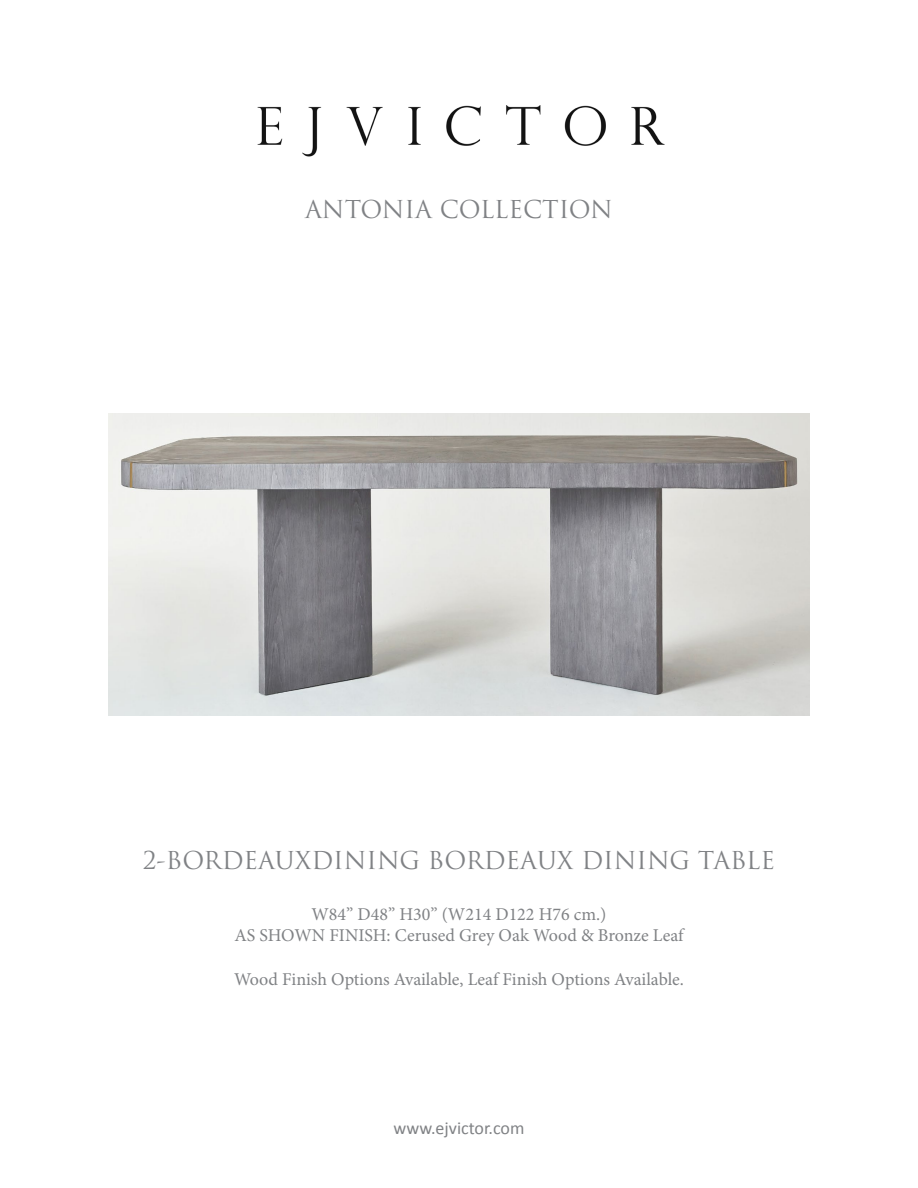
<style>
.page{position:relative;width:918px;height:1188px;background:#fff}
.page>*{position:absolute;margin:0;border:0;box-sizing:border-box;transform-origin:0 0}
.t1{font:24px "Trajan Pro";color:#808285}
.t2{font:18px "Minion Pro";color:#808285}
.t3{font:18px "Calibri";color:#808285}
</style>
<div class="page">
<img style="left:257px;top:105px;width:408px;height:52px">
<img style="left:109px;top:413px;width:700px;height:303px">
<h1 class="t1" style="left:305px;top:194px;width:309px">ANTONIA COLLECTION</h1>
<p class="t1" style="left:143px;top:845px;width:634px">2-BORDEAUXDINING BORDEAUX DINING TABLE</p>
<p class="t2" style="left:311px;top:902px;width:297px">W84” D48” H30” (W214 D122 H76 cm.)</p>
<p class="t2" style="left:234px;top:924px;width:451px">AS SHOWN FINISH: Cerused Grey Oak Wood &amp; Bronze Leaf</p>
<p class="t2" style="left:234px;top:967px;width:451px">Wood Finish Options Available, Leaf Finish Options Available.</p>
<p class="t3" style="left:394px;top:1117px;width:132px">www.ejvictor.com</p>
</div>
